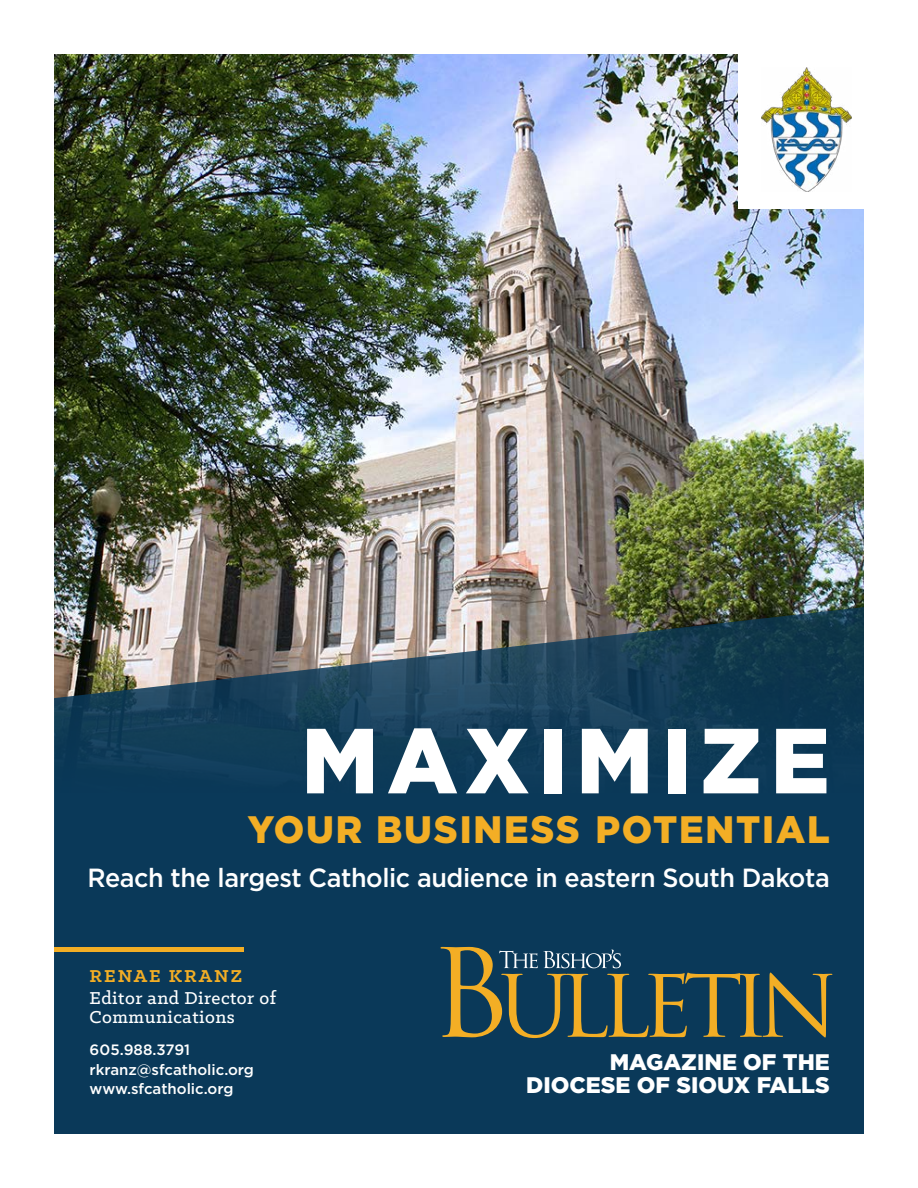
<style>
.page{position:relative;width:918px;height:1188px;background:#fff}
.page>*{position:absolute;margin:0;border:0;box-sizing:border-box;transform-origin:0 0}
.t1{font:900 92.25px "Gotham";letter-spacing:.1em;color:#fff;scale:.96 1}
.t2{font:900 38.25px "Gotham";letter-spacing:.05em;color:#f3ae25;scale:.96 1}
.t3{font:500 26.25px "Gotham";letter-spacing:-.015em;color:#fff;scale:.96 1}
.t4{font:900 22.5px/22.8px "Gotham";color:#fff;text-align:right}
.t5{font:500 19.5px/19.5px "Klinic Slab";letter-spacing:.025em;color:#fff}
.t6{font:700 19.5px "Klinic Slab";letter-spacing:.1em;color:#f3ae25}
.t7{font:500 15px/19.5px "Gotham";color:#fff}
</style>
<div class="page">
<img style="left:54px;top:54px;width:810px;height:553px">
<div style="left:54px;top:793px;width:810px;height:341px;background:#0a3959"></div>
<img style="left:54px;top:607px;width:810px;height:186px">
<hr style="left:55px;top:947px;width:189px;height:4px;background:#f3ae25">
<div style="left:739px;top:41px;width:135px;height:168px;background:#fff"></div>
<img style="left:761px;top:67px;width:91px;height:125px">
<svg style="left:441px;top:947px;width:391px;height:91px;background:#3c5351"></svg>
<h1 class="t1" style="left:302px;top:697px;width:552px">MAXIMIZE</h1>
<h2 class="t2" style="left:248px;top:803px;width:608px">YOUR BUSINESS POTENTIAL</h2>
<p class="t3" style="left:87px;top:861px;width:775px">Reach the largest Catholic audience in eastern South Dakota</p>
<p class="t6" style="left:90px;top:963px;width:154px">RENAE KRANZ</p>
<p class="t5" style="left:90px;top:988px;width:188px">Editor and Director of<br>Communications</p>
<p class="t7" style="left:90px;top:1040px;width:166px">605.988.3791 rkranz@sfcatholic.org www.sfcatholic.org</p>
<p class="t4" style="left:526px;top:1050px;width:305px">MAGAZINE OF THE<br>DIOCESE OF SIOUX FALLS</p>
</div>
